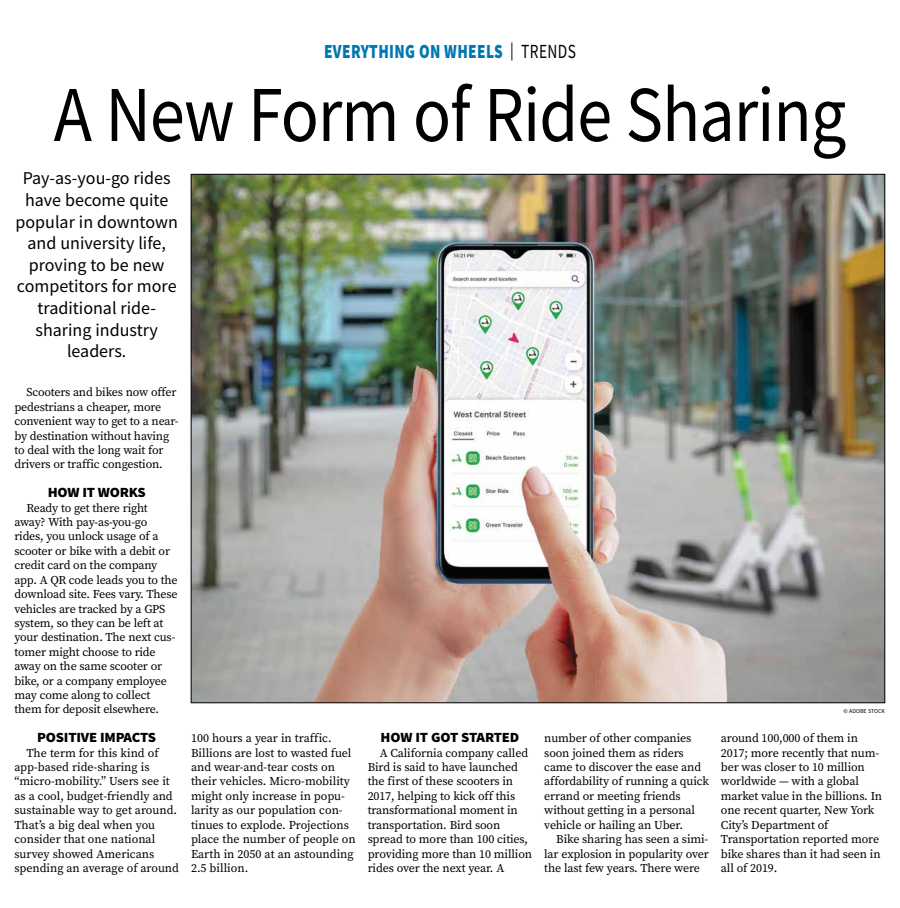
<style>
.page{position:relative;width:900px;height:908px;background:#fff}
.page>*{position:absolute;margin:0;border:0;box-sizing:border-box;transform-origin:0 0}
.t1{font:79.2px "Source Sans Pro";letter-spacing:-.015em;color:#000;scale:.89 1}
.t2{font:900 20px "Source Sans Pro";letter-spacing:.025em;color:#0077b1;scale:.77 1}
.t3{font:18px/21.6px "Source Sans Pro";color:#000;text-align:center}
.t4{font:900 14px "Source Sans Pro";letter-spacing:-.015em;color:#000;scale:1.05 1}
.t5{font:12px/14.4px "Source Serif Pro";letter-spacing:-.01em;color:#000}
.t6{font:6px "Source Sans Pro";color:#000}
.s1{font-weight:400;font-size:18px;color:#000}
.s2{font-weight:400;color:#000}
</style>
<div class="page">
<img style="left:193px;top:176px;width:690px;height:524px">
<h2 class="t2" style="left:324px;top:38px;width:329px">EVERYTHING ON WHEELS <span class="s1">|</span> <span class="s2">TRENDS</span></h2>
<h1 class="t1" style="left:54px;top:64px;width:892px">A New Form of Ride Sharing</h1>
<h3 class="t3" style="left:16px;top:167px;width:164px">Pay-as-you-go rides have become quite popular in downtown and university life, proving to be new competitors for more traditional ride&shy;sharing industry leaders.</h3>
<p class="t5" style="left:14px;top:385px;width:166px;text-indent:12px">Scooters and bikes now offer pedestrians a cheaper, more convenient way to get to a near&shy;by destination without having to deal with the long wait for drivers or traffic congestion.</p>
<p class="t4" style="left:48px;top:482px;width:95px">HOW IT WORKS</p>
<p class="t5" style="left:14px;top:500px;width:165px;text-indent:12px">Ready to get there right away? With pay-as-you-go rides, you unlock usage of a scooter or bike with a debit or credit card on the company app. A QR code leads you to the download site. Fees vary. These vehicles are tracked by a GPS system, so they can be left at your destination. The next cus&shy;tomer might choose to ride away on the same scooter or bike, or a company employee may come along to collect them for deposit elsewhere.</p>
<p class="t4" style="left:37px;top:727px;width:115px">POSITIVE IMPACTS</p>
<p class="t5" style="left:14px;top:745px;width:166px;text-indent:12px">The term for this kind of app-based ride-sharing is “micro-mobility.” Users see it as a cool, budget-friendly and sustainable way to get around.<br>That’s a big deal when you consider that one national survey showed Americans spending an average of around</p>
<p class="t5" style="left:191px;top:730px;width:166px">100 hours a year in traffic.<br>Billions are lost to wasted fuel and wear-and-tear costs on their vehicles. Micro-mobility might only increase in popu&shy;larity as our population con&shy;tinues to explode. Projections place the number of people on<br>Earth in 2050 at an astounding<br>2.5 billion.</p>
<p class="t4" style="left:381px;top:727px;width:134px">HOW IT GOT STARTED</p>
<p class="t5" style="left:368px;top:745px;width:166px;text-indent:12px">A California company called<br>Bird is said to have launched the first of these scooters in<br>2017, helping to kick off this transformational moment in transportation. Bird soon spread to more than 100 cities, providing more than 10 million rides over the next year. A</p>
<p class="t5" style="left:544px;top:730px;width:166px">number of other companies soon joined them as riders came to discover the ease and affordability of running a quick errand or meeting friends without getting in a personal vehicle or hailing an Uber.</p>
<p class="t5" style="left:544px;top:831px;width:166px;text-align:justify;text-indent:12px">Bike sharing has seen a simi&shy;lar explosion in popularity over the last few years. There were</p>
<p class="t6" style="left:844px;top:707px;width:43px">© ADOBE STOCK</p>
<p class="t5" style="left:721px;top:730px;width:163px">around 100,000 of them in<br>2017; more recently that num&shy;ber was closer to 10 million worldwide — with a global market value in the billions. In one recent quarter, New York<br>City’s Department of<br>Transportation reported more bike shares than it had seen in all of 2019.</p>
</div>
